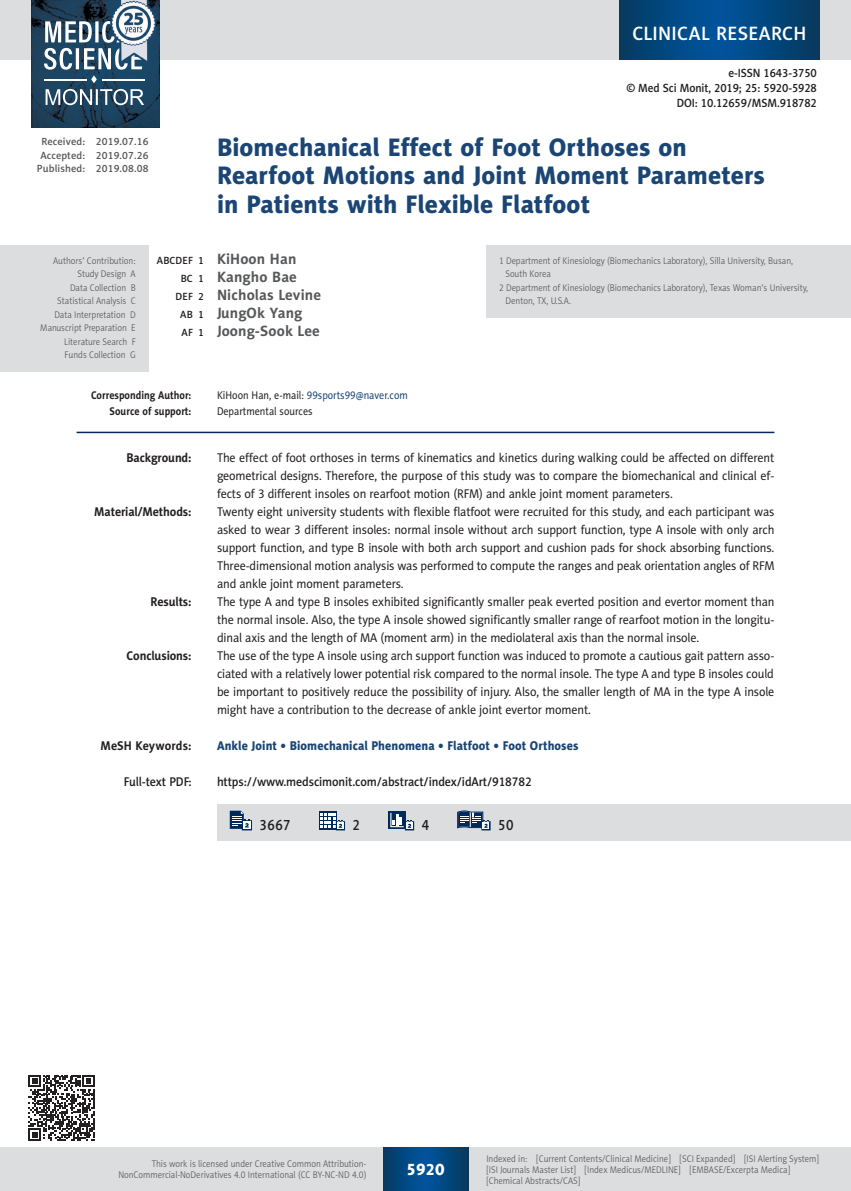
<style>
.page{position:relative;width:851px;height:1191px;background:#fff}
.page>*{position:absolute;margin:0;border:0;box-sizing:border-box;transform-origin:0 0}
.MSM_Tytul{font:25.5px/28.5px "Naomi Sans EFN Heavy";color:#1a4574}
.t1{font:19.5px "Naomi Sans EFN Medium";letter-spacing:.015em;color:#fff}
.t2{font:16.5px "Naomi Sans EFN Heavy";color:#fff}
.MSM_Autorzy{font:700 15px "Naomi Sans EFN";letter-spacing:.01em;color:#57585a}
.MSM_dane{font:15px "Naomi Sans EFN Medium";letter-spacing:.03em;color:#231f20;scale:.9 1}
.MSM_Summary_body{font:12.75px/18px "Naomi Sans EFN";letter-spacing:-.01em;color:#231f20;text-align:justify;scale:.95 1}
.MSM_full_text_pdf{font:12.75px "Naomi Sans EFN Medium";letter-spacing:-.01em;color:#231f20;scale:.95 1}
.MSM_keywords{font:12.75px "Naomi Sans EFN Heavy";letter-spacing:.005em;color:#1a4574;scale:.95 1}
.MSM_Summary_body-2{font:700 12.75px "Naomi Sans EFN";letter-spacing:-.01em;color:#231f20;scale:.95 1}
.MSM_keywords-2{font:700 12.75px "Naomi Sans EFN";letter-spacing:.005em;color:#231f20;scale:.95 1}
.MSM_full_text_pdf-2{font:12px "Naomi Sans EFN Medium";letter-spacing:-.01em;color:#231f20;scale:.95 1}
.MSM_Adres{font:11.25px "Naomi Sans EFN";color:#1a4574;scale:.9 1}
.MSM_Adres-2{font:700 11.25px "Naomi Sans EFN";color:#231f20;scale:.9 1}
.MSM_Support{font:11.25px "Naomi Sans EFN";color:#231f20;scale:.9 1}
.MSM_Support-2{font:700 11.25px "Naomi Sans EFN";color:#231f20;scale:.9 1}
.t3{font:10.5px "Naomi Sans EFN Medium";letter-spacing:.01em;color:#57585a}
.MSM_pagina_sygnatura{font:9.75px/11.2px "Naomi Sans EFN Light";color:#57585a;scale:.9 1}
.MSM_Afiliacja{font:9.75px/13.5px "Naomi Sans EFN Light";color:#57585a;scale:.9 1}
.s1{font-family:"Naomi Sans EFN Medium";font-weight:400;font-size:10.5px;color:#231f20}
.s2{color:#231f20}
</style>
<div class="page">
<div style="left:217px;top:804px;width:633px;height:36px;background:#dcdddf"></div>
<svg style="left:230px;top:810px;width:22px;height:20px"></svg>
<div style="left:319px;top:811px;width:17px;height:18px;background:#00295c"></div>
<svg style="left:320px;top:812px;width:25px;height:18px"></svg>
<div style="left:388px;top:811px;width:18px;height:18px;background:#00295c"></div>
<svg style="left:390px;top:813px;width:24px;height:17px"></svg>
<svg style="left:457px;top:810px;width:33px;height:20px"></svg>
<hr style="left:77px;top:432px;width:697px;height:1px;background:#00295c">
<div style="left:0;top:246px;width:148px;height:126px;background:#dcdddf"></div>
<div style="left:486px;top:246px;width:364px;height:72px;background:#dcdddf"></div>
<svg style="left:28px;top:1075px;width:67px;height:66px"></svg>
<hr style="left:850px;top:0;width:1px;height:60px;background:#dcdddf">
<div style="left:0;top:1148px;width:850px;height:43px;background:#dcdddf"></div>
<svg style="left:383px;top:1147px;width:85px;height:43px;background:#02477e"></svg>
<div style="left:0;top:0;width:850px;height:60px;background:#dcdddf"></div>
<svg style="left:619px;top:0;width:200px;height:60px;background:#02477e"></svg>
<img style="left:32px;top:0;width:127px;height:128px">
<img style="left:44px;top:21px;width:100px;height:49px">
<img style="left:45px;top:79px;width:41px;height:1px">
<img style="left:103px;top:79px;width:41px;height:1px">
<svg style="left:91px;top:75px;width:6px;height:8px"></svg>
<img style="left:46px;top:89px;width:98px;height:16px">
<h2 class="t1" style="left:632px;top:22px;width:175px">CLINICAL RESEARCH</h2>
<p class="MSM_full_text_pdf-2" style="left:728px;top:66px;width:95px">e-ISSN 1643-3750</p>
<p class="MSM_full_text_pdf-2" style="left:626px;top:81px;width:202px">© Med Sci Monit, 2019; 25: 5920-5928</p>
<p class="MSM_full_text_pdf-2" style="left:676px;top:96px;width:149px">DOI: 10.12659/MSM.918782</p>
<p class="t3" style="left:41px;top:136px;width:109px">Received: 2019.07.16</p>
<p class="t3" style="left:40px;top:149px;width:110px">Accepted: 2019.07.26</p>
<p class="t3" style="left:37px;top:163px;width:113px">Published: 2019.08.08</p>
<p class="MSM_pagina_sygnatura" style="left:53px;top:255px;width:93px">Authors’ Contribution:</p>
<p class="MSM_pagina_sygnatura" style="left:77px;top:268px;width:66px">Study Design A</p>
<p class="MSM_pagina_sygnatura" style="left:70px;top:282px;width:74px">Data Collection B</p>
<p class="MSM_pagina_sygnatura" style="left:57px;top:295px;width:89px">Statistical Analysis C</p>
<p class="MSM_pagina_sygnatura" style="left:54px;top:309px;width:92px">Data Interpretation D</p>
<p class="MSM_pagina_sygnatura" style="left:40px;top:322px;width:107px">Manuscript Preparation E</p>
<p class="MSM_pagina_sygnatura" style="left:64px;top:336px;width:81px">Literature Search F</p>
<p class="MSM_pagina_sygnatura" style="left:65px;top:349px;width:80px">Funds Collection G</p>
<p class="MSM_Tytul" style="left:217px;top:132px;width:549px">Biomechanical Effect of Foot Orthoses on<br>Rearfoot Motions and Joint Moment Parameters in Patients with Flexible Flatfoot</p>
<p class="MSM_Autorzy" style="left:157px;top:250px;width:141px"><span class="s1">ABCDEF 1</span> KiHoon Han</p>
<p class="MSM_Autorzy" style="left:181px;top:268px;width:118px"><span class="s1">BC 1</span> Kangho Bae</p>
<p class="MSM_Autorzy" style="left:176px;top:286px;width:147px"><span class="s1">DEF 2</span> Nicholas Levine</p>
<p class="MSM_Autorzy" style="left:180px;top:304px;width:123px"><span class="s1">AB 1</span> JungOk Yang</p>
<p class="MSM_Autorzy" style="left:181px;top:322px;width:140px"><span class="s1">AF 1</span> Joong-Sook Lee</p>
<p class="MSM_Afiliacja" style="left:505px;top:254px;width:321px;text-indent:-6px">1 Department of Kinesiology (Biomechanics Laboratory), Silla University, Busan,<br>South Korea</p>
<p class="MSM_Afiliacja" style="left:505px;top:281px;width:337px;text-indent:-6px">2 Department of Kinesiology (Biomechanics Laboratory), Texas Woman’s University,<br>Denton, TX, U.S.A.</p>
<p class="MSM_Adres-2" style="left:91px;top:388px;width:113px">Corresponding Author:</p>
<p class="MSM_Adres" style="left:217px;top:388px;width:214px"><span class="s2">KiHoon Han, e-mail:</span> 99sports99@naver.com</p>
<p class="MSM_Support-2" style="left:110px;top:404px;width:92px">Source of support:</p>
<p class="MSM_Support" style="left:217px;top:404px;width:108px">Departmental sources</p>
<p class="MSM_Summary_body-2" style="left:126px;top:450px;width:70px">Background:</p>
<p class="MSM_Summary_body" style="left:217px;top:449px;width:588px">The effect of foot orthoses in terms of kinematics and kinetics during walking could be affected on different geometrical designs. Therefore, the purpose of this study was to compare the biomechanical and clinical ef&shy;fects of 3 different insoles on rearfoot motion (RFM) and ankle joint moment parameters.</p>
<p class="MSM_Summary_body-2" style="left:94px;top:504px;width:104px">Material/Methods:</p>
<p class="MSM_Summary_body" style="left:217px;top:503px;width:588px">Twenty eight university students with flexible flatfoot were recruited for this study, and each participant was asked to wear 3 different insoles: normal insole without arch support function, type A insole with only arch support function, and type B insole with both arch support and cushion pads for shock absorbing functions.<br>Three-dimensional motion analysis was performed to compute the ranges and peak orientation angles of RFM and ankle joint moment parameters.</p>
<p class="MSM_Summary_body-2" style="left:150px;top:594px;width:45px">Results:</p>
<p class="MSM_Summary_body" style="left:217px;top:593px;width:588px">The type A and type B insoles exhibited significantly smaller peak everted position and evertor moment than the normal insole. Also, the type A insole showed significantly smaller range of rearfoot motion in the longitu&shy;dinal axis and the length of MA (moment arm) in the mediolateral axis than the normal insole.</p>
<p class="MSM_Summary_body-2" style="left:127px;top:648px;width:70px">Conclusions:</p>
<p class="MSM_Summary_body" style="left:217px;top:647px;width:588px">The use of the type A insole using arch support function was induced to promote a cautious gait pattern asso&shy;ciated with a relatively lower potential risk compared to the normal insole. The type A and type B insoles could be important to positively reduce the possibility of injury. Also, the smaller length of MA in the type A insole might have a contribution to the decrease of ankle joint evertor moment.</p>
<p class="MSM_keywords-2" style="left:100px;top:738px;width:97px">MeSH Keywords:</p>
<p class="MSM_keywords" style="left:217px;top:738px;width:382px">Ankle Joint • Biomechanical Phenomena • Flatfoot • Foot Orthoses</p>
<p class="MSM_full_text_pdf" style="left:124px;top:774px;width:73px">Full-text PDF:</p>
<p class="MSM_full_text_pdf" style="left:217px;top:774px;width:333px">https://www.medscimonit.com/abstract/index/idArt/918782</p>
<p class="MSM_dane" style="left:259px;top:816px;width:36px">3667</p>
<p class="MSM_dane" style="left:352px;top:816px;width:10px">2</p>
<p class="MSM_dane" style="left:421px;top:816px;width:10px">4</p>
<p class="MSM_dane" style="left:498px;top:816px;width:19px">50</p>
<p class="MSM_pagina_sygnatura" style="left:118px;top:1158px;width:277px;text-align:right">This work is licensed under Creative Common Attribution-<br>NonCommercial-NoDerivatives 4.0 International (CC BY-NC-ND 4.0)</p>
<p class="t2" style="left:406px;top:1159px;width:40px">5920</p>
<p class="MSM_pagina_sygnatura" style="left:486px;top:1152px;width:371px">Indexed in: [Current Contents/Clinical Medicine] [SCI Expanded] [ISI Alerting System] [ISI Journals Master List] [Index Medicus/MEDLINE] [EMBASE/Excerpta Medica] [Chemical Abstracts/CAS]</p>
</div>
